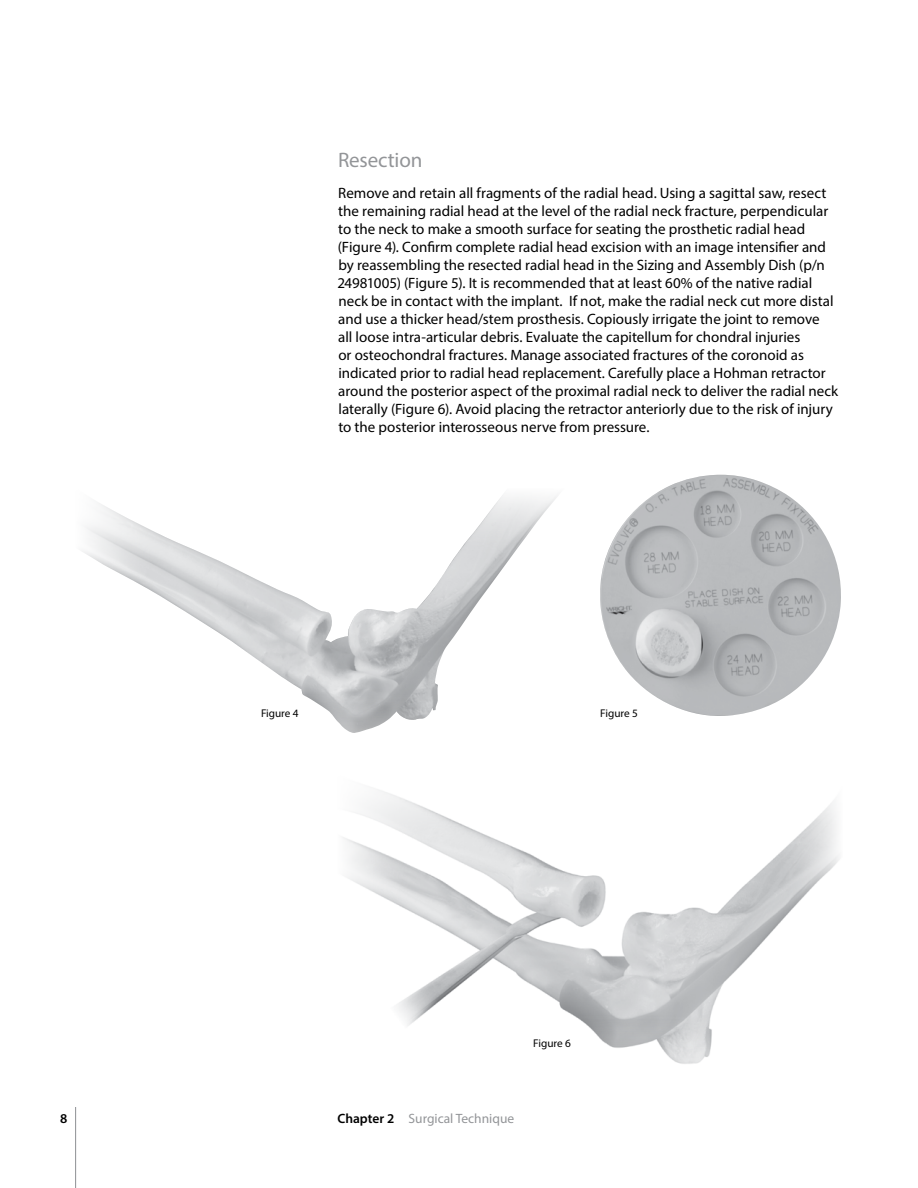
<style>
.page{position:relative;width:918px;height:1188px;background:#fff}
.page>*{position:absolute;margin:0;border:0;box-sizing:border-box;transform-origin:0 0}
.t1{font:21px "Myriad Pro";letter-spacing:-.005em;color:#939598}
.t2{font:15px/18px "Myriad Pro";color:#000}
.t3{font:13.5px "Myriad Pro";color:#939598}
.t4{font:600 13.5px "Myriad Pro";color:#000}
.t5{font:11.25px "Myriad Pro";color:#000}
.s1{font-weight:600;color:#000}
</style>
<div class="page">
<hr style="left:75px;top:1107px;width:1px;height:81px;background:#939598">
<img style="left:82px;top:495px;width:475px;height:238px">
<img style="left:600px;top:475px;width:241px;height:241px">
<img style="left:343px;top:789px;width:497px;height:275px">
<p class="t4" style="left:60px;top:1109px;width:9px">8</p>
<h1 class="t1" style="left:338px;top:147px;width:86px">Resection</h1>
<p class="t2" style="left:337px;top:184px;width:502px">Remove and retain all fragments of the radial head. Using a sagittal saw, resect the remaining radial head at the level of the radial neck fracture, perpendicular to the neck to make a smooth surface for seating the prosthetic radial head (Figure 4). Confirm complete radial head excision with an image intensifier and by reassembling the resected radial head in the Sizing and Assembly Dish (p/n 24981005) (Figure 5). It is recommended that at least 60% of the native radial neck be in contact with the implant. If not, make the radial neck cut more distal and use a thicker head/stem prosthesis. Copiously irrigate the joint to remove<br>all loose intra-articular debris. Evaluate the capitellum for chondral injuries<br>or osteochondral fractures. Manage associated fractures of the coronoid as indicated prior to radial head replacement. Carefully place a Hohman retractor around the posterior aspect of the proximal radial neck to deliver the radial neck laterally (Figure 6). Avoid placing the retractor anteriorly due to the risk of injury to the posterior interosseous nerve from pressure.</p>
<p class="t5" style="left:261px;top:706px;width:39px">Figure 4</p>
<p class="t5" style="left:600px;top:706px;width:39px">Figure 5</p>
<p class="t5" style="left:533px;top:1036px;width:39px">Figure 6</p>
<p class="t3" style="left:338px;top:1110px;width:178px"><span class="s1">Chapter 2</span> Surgical Technique</p>
</div>
